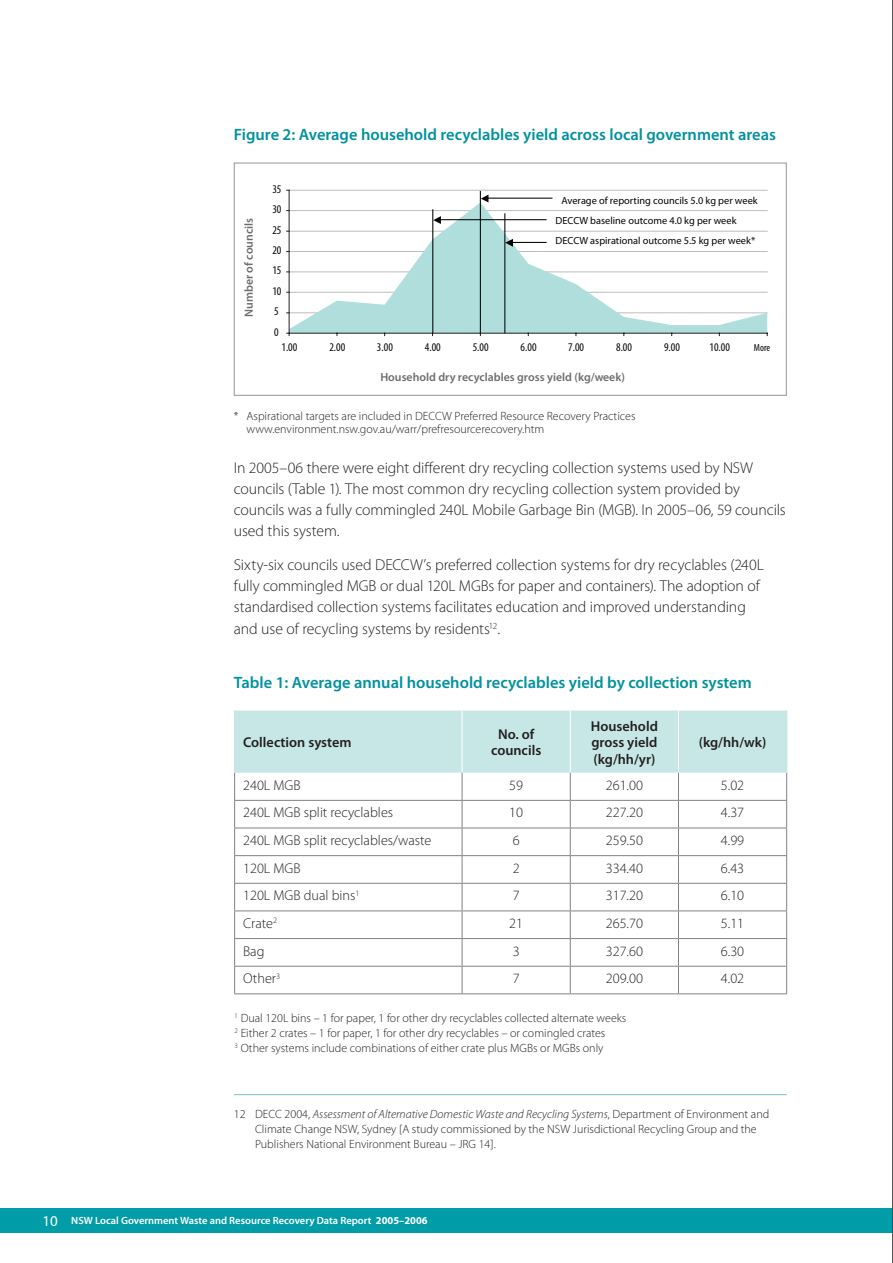
<style>
.page{position:relative;width:893px;height:1263px;background:#fff}
.page>*{position:absolute;margin:0;border:0;box-sizing:border-box;transform-origin:0 0}
.t1{font:600 16.5px "Myriad Pro";color:#00919f}
.t2{font:300 15.75px/21px "Myriad Pro";letter-spacing:-.005em;color:#231f20}
.t3{font:300 14.25px "Myriad Pro";color:#231f20}
.t4{font:600 14.25px/16.5px "Myriad Pro";color:#231f20;text-align:center}
.t5{font:300 12px/15px "Myriad Pro";color:#231f20}
.t6{font:600 11.85px "Myriad Pro";color:#6c6d70}
.t7{font:condensed 11.85px "Myriad Pro";color:#050504}
.t8{font:600 10.5px "Myriad Pro";color:#fff}
.t9{font:10.35px/20.2px "Myriad Pro";color:#050504}
.t10{font:condensed 10.35px "Myriad Pro";color:#050504}
.s1{font-style:italic}
.s2{font-weight:400;font-size:15px}
.s3{font-weight:700}
</style>
<div class="page">
<div style="left:0;top:1208px;width:893px;height:24px;background:#009da9"></div>
<hr style="left:892px;top:0;width:1px;height:1263px;background:#231f20">
<svg style="left:892px;top:1208px;width:1px;height:25px"></svg>
<hr style="left:289px;top:190px;width:478px;height:1px;background:#bcbdc0">
<svg style="left:290px;top:202px;width:477px;height:131px"></svg>
<hr style="left:289px;top:190px;width:1px;height:143px;background:#231f20">
<hr style="left:289px;top:333px;width:478px;height:1px;background:#231f20">
<hr style="left:480px;top:191px;width:1px;height:142px;background:#050504">
<hr style="left:488px;top:198px;width:64px;height:1px;background:#050504">
<svg style="left:481px;top:195px;width:7px;height:7px"></svg>
<hr style="left:432px;top:210px;width:1px;height:123px;background:#050504">
<hr style="left:440px;top:219px;width:106px;height:1px;background:#050504">
<svg style="left:433px;top:216px;width:8px;height:8px"></svg>
<hr style="left:504px;top:214px;width:1px;height:119px;background:#050504">
<hr style="left:512px;top:242px;width:34px;height:1px;background:#050504">
<svg style="left:505px;top:239px;width:8px;height:8px"></svg>
<div style="left:234px;top:163px;width:553px;height:233px;border:1px solid #939598"></div>
<svg style="left:234px;top:711px;width:553px;height:282px"></svg>
<hr style="left:234px;top:711px;width:1px;height:62px;background:#c7e7e6">
<hr style="left:786px;top:711px;width:1px;height:62px;background:#c7e7e6">
<hr style="left:234px;top:993px;width:228px;height:1px;background:#808285">
<hr style="left:462px;top:993px;width:108px;height:1px;background:#808285">
<hr style="left:570px;top:993px;width:108px;height:1px;background:#808285">
<hr style="left:678px;top:993px;width:109px;height:1px;background:#808285">
<hr style="left:234px;top:1094px;width:553px;height:1px;background:#77bec7">
<h1 class="t1" style="left:234px;top:124px;width:544px">Figure 2: Average household recyclables yield across local government areas</h1>
<p class="t6" style="left:241px;top:317px;width:100px;rotate:-90deg">Number of councils</p>
<p class="t7" style="left:272px;top:182px;width:11px">35</p>
<p class="t7" style="left:272px;top:202px;width:11px">30</p>
<p class="t7" style="left:272px;top:222px;width:11px">25</p>
<p class="t7" style="left:272px;top:243px;width:11px">20</p>
<p class="t7" style="left:272px;top:263px;width:11px">15</p>
<p class="t7" style="left:272px;top:284px;width:11px">10</p>
<p class="t7" style="left:274px;top:304px;width:6px">5</p>
<p class="t7" style="left:274px;top:324px;width:6px">0</p>
<p class="t9" style="left:556px;top:190px;width:204px;text-indent:6px">Average of reporting councils 5.0 kg per week<br>DECCW baseline outcome 4.0 kg per week<br>DECCW aspirational outcome 5.5 kg per week*</p>
<p class="t7" style="left:281px;top:340px;width:17px">1.00</p>
<p class="t7" style="left:329px;top:340px;width:17px">2.00</p>
<p class="t7" style="left:377px;top:340px;width:17px">3.00</p>
<p class="t7" style="left:425px;top:340px;width:17px">4.00</p>
<p class="t7" style="left:473px;top:340px;width:17px">5.00</p>
<p class="t7" style="left:521px;top:340px;width:17px">6.00</p>
<p class="t7" style="left:568px;top:340px;width:17px">7.00</p>
<p class="t7" style="left:616px;top:340px;width:17px">8.00</p>
<p class="t7" style="left:664px;top:340px;width:17px">9.00</p>
<p class="t7" style="left:709px;top:340px;width:22px">10.00</p>
<p class="t10" style="left:754px;top:342px;width:18px">More</p>
<p class="t6" style="left:380px;top:369px;width:246px">Household dry recyclables gross yield (kg/week)</p>
<p class="t5" style="left:247px;top:409px;width:390px;line-height:13.5px;text-indent:-13px">* Aspirational targets are included in DECCW Preferred Resource Recovery Practices www.environment.nsw.gov.au/warr/prefresourcerecovery.htm</p>
<p class="t2" style="left:234px;top:457px;width:553px">In 2005–06 there were eight different dry recycling collection systems used by NSW councils (Table 1). The most common dry recycling collection system provided by councils was a fully commingled 240L Mobile Garbage Bin (MGB). In 2005–06, 59 councils used this system.</p>
<p class="t2" style="left:234px;top:554px;width:531px">Sixty-six councils used DECCW’s preferred collection systems for dry recyclables (240L fully commingled MGB or dual 120L MGBs for paper and containers). The adoption of standardised collection systems facilitates education and improved understanding</p>
<h2 class="t2" style="left:234px;top:618px;width:268px">and use of recycling systems by residents<sup>12</sup>.</h2>
<h1 class="t1" style="left:234px;top:671px;width:519px">Table 1: Average annual household recyclables yield by collection system</h1>
<p class="t4" style="left:243px;top:734px;width:110px">Collection system</p>
<p class="t4" style="left:491px;top:725px;width:52px">No. of councils</p>
<p class="t4" style="left:591px;top:717px;width:69px;text-align:justify">Household gross yield (kg/hh/yr)</p>
<p class="t4" style="left:699px;top:734px;width:69px">(kg/hh/wk)</p>
<p class="t3" style="left:243px;top:776px;width:59px">240L MGB</p>
<p class="t3" style="left:509px;top:776px;width:15px">59</p>
<p class="t3" style="left:606px;top:776px;width:39px">261.00</p>
<p class="t3" style="left:721px;top:776px;width:25px">5.02</p>
<p class="t3" style="left:243px;top:804px;width:152px">240L MGB split recyclables</p>
<p class="t3" style="left:509px;top:804px;width:15px">10</p>
<p class="t3" style="left:606px;top:804px;width:39px">227.20</p>
<p class="t3" style="left:721px;top:804px;width:25px">4.37</p>
<p class="t3" style="left:243px;top:832px;width:190px">240L MGB split recyclables/waste</p>
<p class="t3" style="left:513px;top:832px;width:8px">6</p>
<p class="t3" style="left:606px;top:832px;width:39px">259.50</p>
<p class="t3" style="left:721px;top:832px;width:25px">4.99</p>
<p class="t3" style="left:243px;top:859px;width:59px">120L MGB</p>
<p class="t3" style="left:513px;top:859px;width:8px">2</p>
<p class="t3" style="left:606px;top:859px;width:39px">334.40</p>
<p class="t3" style="left:721px;top:859px;width:25px">6.43</p>
<p class="t3" style="left:243px;top:887px;width:118px">120L MGB dual bins<sup>1</sup></p>
<p class="t3" style="left:513px;top:887px;width:8px">7</p>
<p class="t3" style="left:606px;top:887px;width:39px">317.20</p>
<p class="t3" style="left:721px;top:887px;width:25px">6.10</p>
<p class="t3" style="left:243px;top:915px;width:36px">Crate<sup>2</sup></p>
<p class="t3" style="left:509px;top:915px;width:15px">21</p>
<p class="t3" style="left:606px;top:915px;width:39px">265.70</p>
<p class="t3" style="left:721px;top:915px;width:25px">5.11</p>
<p class="t3" style="left:243px;top:942px;width:23px">Bag</p>
<p class="t3" style="left:513px;top:942px;width:8px">3</p>
<p class="t3" style="left:606px;top:942px;width:39px">327.60</p>
<p class="t3" style="left:721px;top:942px;width:25px">6.30</p>
<p class="t3" style="left:243px;top:970px;width:39px">Other<sup>3</sup></p>
<p class="t3" style="left:513px;top:970px;width:8px">7</p>
<p class="t3" style="left:606px;top:970px;width:39px">209.00</p>
<p class="t3" style="left:721px;top:970px;width:25px">4.02</p>
<p class="t5" style="left:235px;top:1011px;width:393px"><sup>1</sup> Dual 120L bins – 1 for paper, 1 for other dry recyclables collected alternate weeks<br><sup>2</sup> Either 2 crates – 1 for paper, 1 for other dry recyclables – or comingled crates<br><sup>3</sup> Other systems include combinations of either crate plus MGBs or MGBs only</p>
<p class="t5" style="left:255px;top:1106px;width:516px;text-indent:-21px">12 DECC 2004, <span class="s1">Assessment of Alternative Domestic Waste and Recycling Systems</span>, Department of Environment and<br>Climate Change NSW, Sydney [A study commissioned by the NSW Jurisdictional Recycling Group and the<br>Publishers National Environment Bureau – JRG 14].</p>
<p class="t8" style="left:43px;top:1214px;width:387px"><span class="s2">10</span> NSW Local Government Waste and Resource Recovery Data Report <span class="s3">2005–2006</span></p>
</div>
